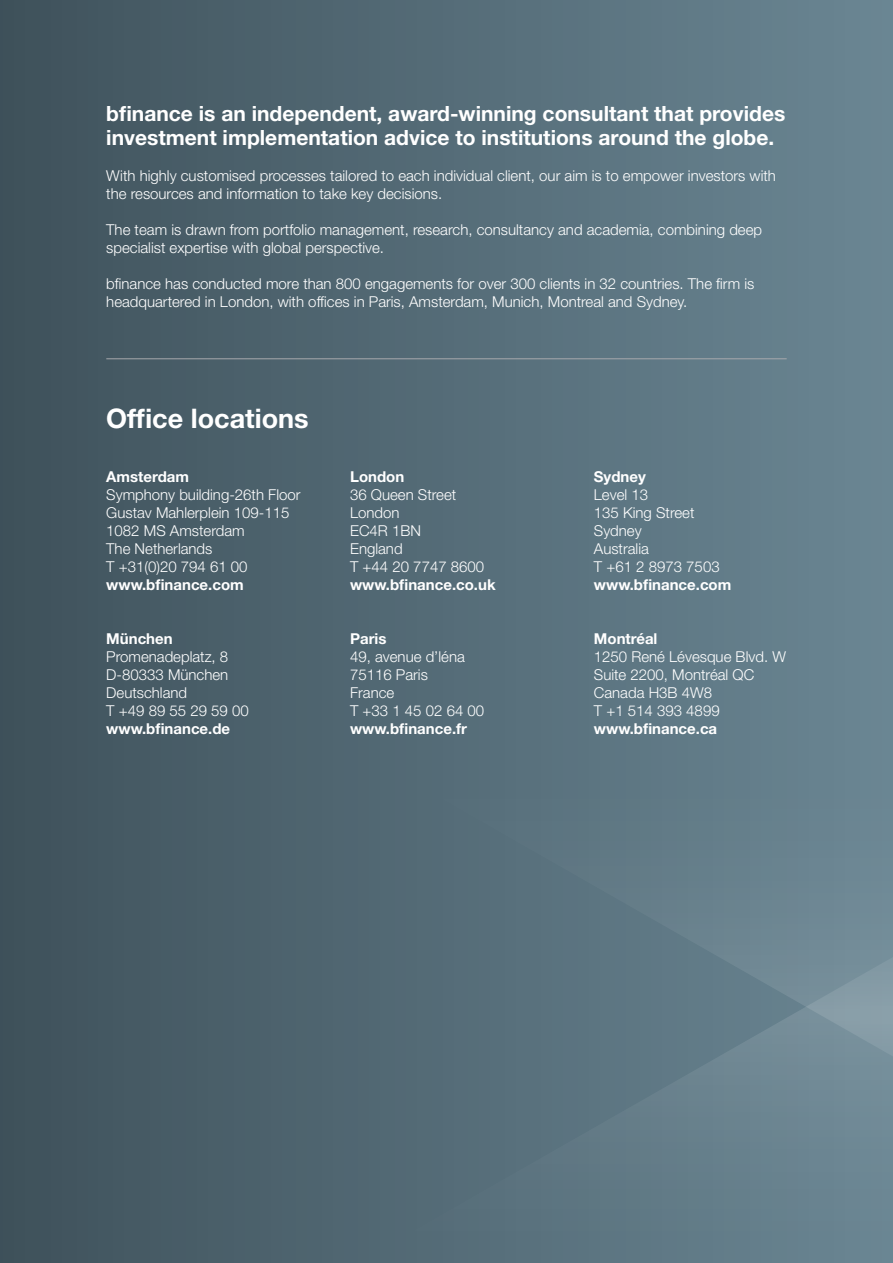
<style>
.page{position:relative;width:893px;height:1263px;background:#fff}
.page>*{position:absolute;margin:0;border:0;box-sizing:border-box;transform-origin:0 0}
.t1{font:700 27px "Helvetica Neue LT Std";color:#fff}
.t2{font:700 21px/24px "Helvetica Neue LT Std";color:#fff}
.t3{font:300 15px/18px "Helvetica Neue LT Std";color:#fff}
.t4{font:700 15px "Helvetica Neue LT Std";color:#fff}
</style>
<div class="page">
<div style="left:0;top:0;width:893px;height:1263px;background:linear-gradient(to right,#3f525b,#6b8694)"></div>
<svg style="left:290px;top:712px;width:603px;height:85px;background:#5b7480"></svg>
<svg style="left:259px;top:797px;width:634px;height:466px;background:#5d7581"></svg>
<hr style="left:106px;top:358px;width:681px;height:1px;background:#a8a9ad">
<p class="t2" style="left:106px;top:101px;width:680px">bfinance is an independent, award-winning consultant that provides investment implementation advice to institutions around the globe.</p>
<p class="t3" style="left:106px;top:167px;width:671px">With highly customised processes tailored to each individual client, our aim is to empower investors with the resources and information to take key decisions.</p>
<p class="t3" style="left:106px;top:221px;width:657px">The team is drawn from portfolio management, research, consultancy and academia, combining deep specialist expertise with global perspective.</p>
<p class="t3" style="left:106px;top:275px;width:649px">bfinance has conducted more than 800 engagements for over 300 clients in 32 countries. The firm is headquartered in London, with offices in Paris, Amsterdam, Munich, Montreal and Sydney.</p>
<p class="t1" style="left:106px;top:401px;width:204px">Office locations</p>
<p class="t4" style="left:106px;top:467px;width:84px">Amsterdam</p>
<p class="t3" style="left:106px;top:485px;width:196px">Symphony building-26th Floor</p>
<p class="t3" style="left:106px;top:503px;width:185px">Gustav Mahlerplein 109-115</p>
<p class="t3" style="left:106px;top:521px;width:140px">1082 MS Amsterdam</p>
<p class="t3" style="left:106px;top:539px;width:108px">The Netherlands</p>
<p class="t3" style="left:106px;top:557px;width:143px">T +31(0)20 794 61 00</p>
<p class="t4" style="left:106px;top:575px;width:139px">www.bfinance.com</p>
<p class="t4" style="left:106px;top:629px;width:68px">München</p>
<p class="t3" style="left:106px;top:647px;width:123px">Promenadeplatz, 8</p>
<p class="t3" style="left:106px;top:665px;width:123px">D-80333 München</p>
<p class="t3" style="left:106px;top:683px;width:82px">Deutschland</p>
<p class="t3" style="left:106px;top:701px;width:144px">T +49 89 55 29 59 00</p>
<p class="t4" style="left:106px;top:719px;width:125px">www.bfinance.de</p>
<p class="t4" style="left:350px;top:467px;width:56px">London</p>
<p class="t3" style="left:350px;top:485px;width:108px">36 Queen Street</p>
<p class="t3" style="left:350px;top:503px;width:51px">London</p>
<p class="t3" style="left:350px;top:521px;width:72px">EC4R 1BN</p>
<p class="t3" style="left:350px;top:539px;width:54px">England</p>
<p class="t3" style="left:350px;top:557px;width:136px">T +44 20 7747 8600</p>
<p class="t4" style="left:350px;top:575px;width:147px">www.bfinance.co.uk</p>
<p class="t4" style="left:350px;top:629px;width:38px">Paris</p>
<p class="t3" style="left:350px;top:647px;width:116px">49, avenue d’léna</p>
<p class="t3" style="left:350px;top:665px;width:79px">75116 Paris</p>
<p class="t3" style="left:350px;top:683px;width:46px">France</p>
<p class="t3" style="left:350px;top:701px;width:136px">T +33 1 45 02 64 00</p>
<p class="t4" style="left:350px;top:719px;width:118px">www.bfinance.fr</p>
<p class="t4" style="left:594px;top:467px;width:53px">Sydney</p>
<p class="t3" style="left:594px;top:485px;width:56px">Level 13</p>
<p class="t3" style="left:594px;top:503px;width:102px">135 King Street<br>Sydney</p>
<p class="t3" style="left:594px;top:539px;width:57px">Australia</p>
<p class="t3" style="left:594px;top:557px;width:127px">T +61 2 8973 7503</p>
<p class="t4" style="left:594px;top:575px;width:139px">www.bfinance.com</p>
<p class="t4" style="left:594px;top:629px;width:65px">Montréal</p>
<p class="t3" style="left:594px;top:647px;width:194px">1250 René Lévesque Blvd. W</p>
<p class="t3" style="left:594px;top:665px;width:162px">Suite 2200, Montréal QC</p>
<p class="t3" style="left:594px;top:683px;width:120px">Canada H3B 4W8</p>
<p class="t3" style="left:594px;top:701px;width:127px">T +1 514 393 4899</p>
<p class="t4" style="left:594px;top:719px;width:125px">www.bfinance.ca</p>
</div>
